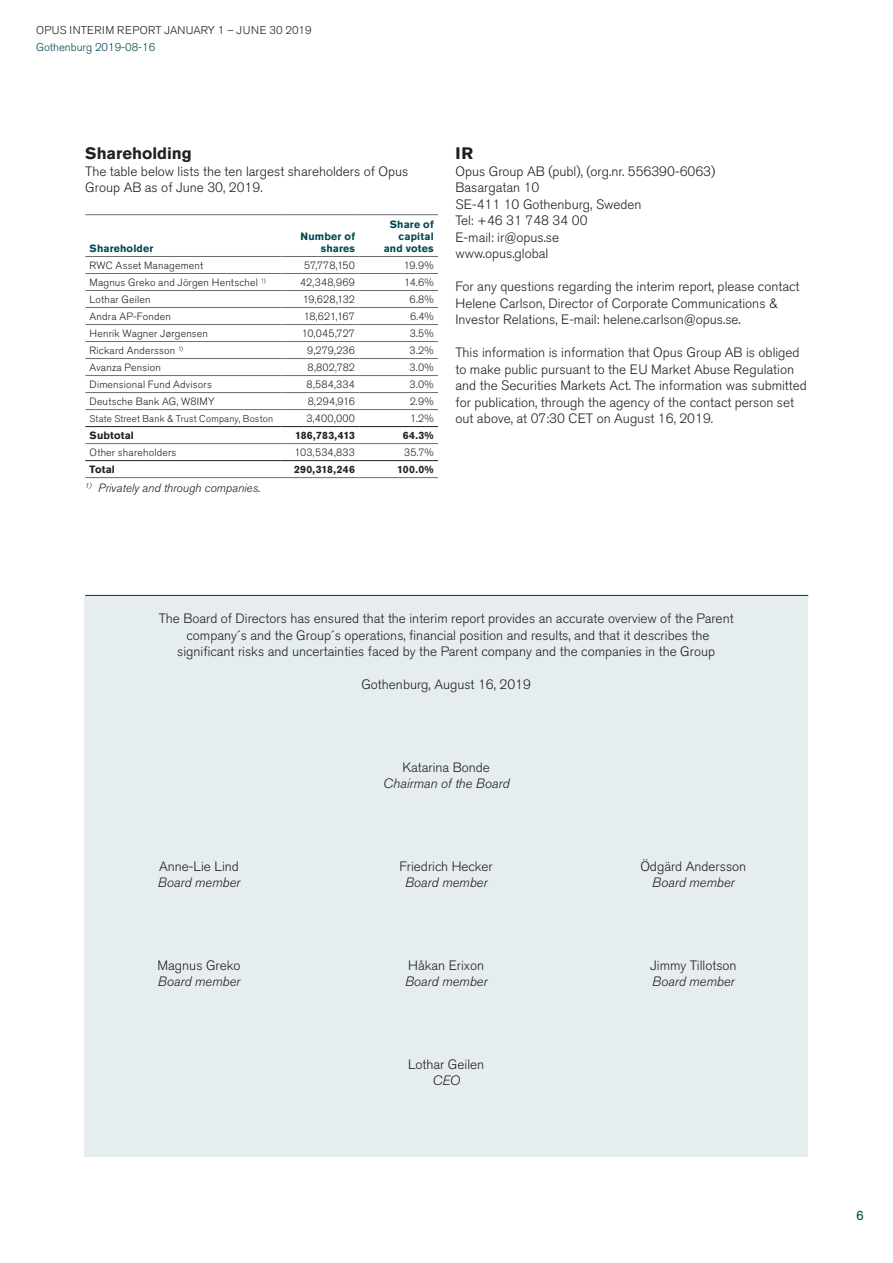
<style>
.page{position:relative;width:893px;height:1263px;background:#fff}
.page>*{position:absolute;margin:0;border:0;box-sizing:border-box;transform-origin:0 0}
.t1{font:700 16.5px "Akzidenz Grotesk BE";color:#231f20}
.t2{font:300 13.5px/16.5px "Akzidenz Grotesk BE";color:#231f20}
.t3{font:italic 300 13.5px "Akzidenz Grotesk BE";color:#231f20}
.t4{font:13.5px "Akzidenz Grotesk BE";color:#004851}
.t5{font:italic 300 12px "Akzidenz Grotesk BE";color:#231f20}
.t6{font:300 11.25px "Akzidenz Grotesk BE";letter-spacing:.01em;color:#231f20}
.t7{font:300 11.25px "Akzidenz Grotesk BE";color:#004851}
.Tabell_bröd_6_5_pt{font:300 10.5px "Akzidenz Grotesk BE";letter-spacing:.015em;color:#231f20}
.tabell_H1{font:700 10.5px/12px "Akzidenz Grotesk BE";letter-spacing:.015em;color:#004851;text-align:right}
.Tabell_bröd_6_5_pt-2{font:700 10.5px "Akzidenz Grotesk BE";letter-spacing:.015em;color:#231f20}
.Tabell_bröd_6_5_pt-3{font:700 10.5px "Akzidenz Grotesk BE";letter-spacing:-.005em;color:#231f20}
.Tabell_bröd_6_5_pt-4{font:300 9.75px "Akzidenz Grotesk BE";letter-spacing:.02em;color:#231f20}
.s1{font-style:italic}
</style>
<div class="page">
<hr style="left:85px;top:443px;width:196px;height:1px;background:#6c6d70">
<hr style="left:281px;top:443px;width:78px;height:1px;background:#6c6d70">
<hr style="left:359px;top:443px;width:79px;height:1px;background:#6c6d70">
<hr style="left:85px;top:214px;width:196px;height:1px;background:#6c6d70">
<hr style="left:281px;top:214px;width:78px;height:1px;background:#6c6d70">
<hr style="left:359px;top:214px;width:79px;height:1px;background:#6c6d70">
<hr style="left:85px;top:256px;width:196px;height:1px;background:#6c6d70">
<hr style="left:281px;top:256px;width:78px;height:1px;background:#6c6d70">
<hr style="left:359px;top:256px;width:79px;height:1px;background:#6c6d70">
<hr style="left:85px;top:477px;width:196px;height:1px;background:#6c6d70">
<hr style="left:281px;top:477px;width:78px;height:1px;background:#6c6d70">
<hr style="left:359px;top:477px;width:79px;height:1px;background:#6c6d70">
<hr style="left:85px;top:426px;width:196px;height:1px;background:#231f20">
<hr style="left:281px;top:426px;width:78px;height:1px;background:#231f20">
<hr style="left:359px;top:426px;width:79px;height:1px;background:#231f20">
<hr style="left:85px;top:460px;width:196px;height:1px;background:#231f20">
<hr style="left:281px;top:460px;width:78px;height:1px;background:#231f20">
<hr style="left:359px;top:460px;width:79px;height:1px;background:#231f20">
<hr style="left:85px;top:273px;width:196px;height:1px;background:#6c6d70">
<hr style="left:281px;top:273px;width:78px;height:1px;background:#6c6d70">
<hr style="left:359px;top:273px;width:79px;height:1px;background:#6c6d70">
<hr style="left:85px;top:290px;width:196px;height:1px;background:#6c6d70">
<hr style="left:281px;top:290px;width:78px;height:1px;background:#6c6d70">
<hr style="left:359px;top:290px;width:79px;height:1px;background:#6c6d70">
<hr style="left:85px;top:307px;width:196px;height:1px;background:#6c6d70">
<hr style="left:281px;top:307px;width:78px;height:1px;background:#6c6d70">
<hr style="left:359px;top:307px;width:79px;height:1px;background:#6c6d70">
<hr style="left:85px;top:324px;width:196px;height:1px;background:#6c6d70">
<hr style="left:281px;top:324px;width:78px;height:1px;background:#6c6d70">
<hr style="left:359px;top:324px;width:79px;height:1px;background:#6c6d70">
<hr style="left:85px;top:341px;width:196px;height:1px;background:#6c6d70">
<hr style="left:281px;top:341px;width:78px;height:1px;background:#6c6d70">
<hr style="left:359px;top:341px;width:79px;height:1px;background:#6c6d70">
<hr style="left:85px;top:358px;width:196px;height:1px;background:#6c6d70">
<hr style="left:281px;top:358px;width:78px;height:1px;background:#6c6d70">
<hr style="left:359px;top:358px;width:79px;height:1px;background:#6c6d70">
<hr style="left:85px;top:375px;width:196px;height:1px;background:#6c6d70">
<hr style="left:281px;top:375px;width:78px;height:1px;background:#6c6d70">
<hr style="left:359px;top:375px;width:79px;height:1px;background:#6c6d70">
<hr style="left:85px;top:392px;width:196px;height:1px;background:#6c6d70">
<hr style="left:281px;top:392px;width:78px;height:1px;background:#6c6d70">
<hr style="left:359px;top:392px;width:79px;height:1px;background:#6c6d70">
<hr style="left:85px;top:409px;width:196px;height:1px;background:#6c6d70">
<hr style="left:281px;top:409px;width:78px;height:1px;background:#6c6d70">
<hr style="left:359px;top:409px;width:79px;height:1px;background:#6c6d70">
<hr style="left:85px;top:595px;width:723px;height:1px;background:#004851">
<div style="left:84px;top:596px;width:724px;height:561px;background:#e6edee"></div>
<p class="t6" style="left:36px;top:24px;width:277px">OPUS INTERIM REPORT JANUARY 1 – JUNE 30 2019</p>
<p class="t7" style="left:36px;top:41px;width:121px">Gothenburg 2019-08-16</p>
<p class="t1" style="left:85px;top:144px;width:108px">Shareholding</p>
<p class="t2" style="left:85px;top:163px;width:325px">The table below lists the ten largest shareholders of Opus<br>Group AB as of June 30, 2019.</p>
<p class="tabell_H1" style="left:90px;top:243px;width:65px">Shareholder</p>
<p class="tabell_H1" style="left:301px;top:231px;width:56px">Number of shares</p>
<p class="tabell_H1" style="left:384px;top:219px;width:51px">Share of capital and votes</p>
<p class="Tabell_bröd_6_5_pt" style="left:90px;top:260px;width:115px">RWC Asset Management</p>
<p class="Tabell_bröd_6_5_pt" style="left:304px;top:260px;width:52px">57,778,150</p>
<p class="Tabell_bröd_6_5_pt" style="left:404px;top:260px;width:31px">19.9%</p>
<p class="Tabell_bröd_6_5_pt" style="left:90px;top:277px;width:178px">Magnus Greko and Jörgen Hentschel <sup>1)</sup></p>
<p class="Tabell_bröd_6_5_pt" style="left:300px;top:277px;width:56px">42,348,969</p>
<p class="Tabell_bröd_6_5_pt" style="left:404px;top:277px;width:31px">14.6%</p>
<p class="Tabell_bröd_6_5_pt" style="left:90px;top:294px;width:63px">Lothar Geilen</p>
<p class="Tabell_bröd_6_5_pt" style="left:303px;top:294px;width:54px">19,628,132</p>
<p class="Tabell_bröd_6_5_pt" style="left:409px;top:294px;width:26px">6.8%</p>
<p class="Tabell_bröd_6_5_pt" style="left:90px;top:311px;width:83px">Andra AP-Fonden</p>
<p class="Tabell_bröd_6_5_pt" style="left:304px;top:311px;width:53px">18,621,167</p>
<p class="Tabell_bröd_6_5_pt" style="left:410px;top:311px;width:25px">6.4%</p>
<p class="Tabell_bröd_6_5_pt" style="left:90px;top:328px;width:120px">Henrik Wagner Jørgensen</p>
<p class="Tabell_bröd_6_5_pt" style="left:302px;top:328px;width:55px">10,045,727</p>
<p class="Tabell_bröd_6_5_pt" style="left:410px;top:328px;width:26px">3.5%</p>
<p class="Tabell_bröd_6_5_pt" style="left:90px;top:345px;width:95px">Rickard Andersson <sup>1)</sup></p>
<p class="Tabell_bröd_6_5_pt" style="left:307px;top:345px;width:49px">9,279,236</p>
<p class="Tabell_bröd_6_5_pt" style="left:409px;top:345px;width:26px">3.2%</p>
<p class="Tabell_bröd_6_5_pt" style="left:90px;top:362px;width:73px">Avanza Pension</p>
<p class="Tabell_bröd_6_5_pt" style="left:307px;top:362px;width:49px">8,802,782</p>
<p class="Tabell_bröd_6_5_pt" style="left:410px;top:362px;width:26px">3.0%</p>
<p class="Tabell_bröd_6_5_pt" style="left:90px;top:379px;width:124px">Dimensional Fund Advisors</p>
<p class="Tabell_bröd_6_5_pt" style="left:306px;top:379px;width:50px">8,584,334</p>
<p class="Tabell_bröd_6_5_pt" style="left:410px;top:379px;width:26px">3.0%</p>
<p class="Tabell_bröd_6_5_pt" style="left:90px;top:396px;width:127px">Deutsche Bank AG, W8IMY</p>
<p class="Tabell_bröd_6_5_pt" style="left:308px;top:396px;width:49px">8,294,916</p>
<p class="Tabell_bröd_6_5_pt" style="left:410px;top:396px;width:26px">2.9%</p>
<p class="Tabell_bröd_6_5_pt-4" style="left:90px;top:413px;width:185px">State Street Bank &amp; Trust Company, Boston</p>
<p class="Tabell_bröd_6_5_pt" style="left:306px;top:413px;width:50px">3,400,000</p>
<p class="Tabell_bröd_6_5_pt" style="left:410px;top:413px;width:25px">1.2%</p>
<p class="Tabell_bröd_6_5_pt-2" style="left:90px;top:429px;width:46px">Subtotal</p>
<p class="Tabell_bröd_6_5_pt-3" style="left:295px;top:429px;width:62px">186,783,413</p>
<p class="Tabell_bröd_6_5_pt-2" style="left:403px;top:429px;width:33px">64.3%</p>
<p class="Tabell_bröd_6_5_pt" style="left:90px;top:447px;width:88px">Other shareholders</p>
<p class="Tabell_bröd_6_5_pt" style="left:294px;top:447px;width:62px">103,534,833</p>
<p class="Tabell_bröd_6_5_pt" style="left:404px;top:447px;width:31px">35.7%</p>
<p class="Tabell_bröd_6_5_pt-2" style="left:90px;top:464px;width:27px">Total</p>
<p class="Tabell_bröd_6_5_pt-2" style="left:294px;top:464px;width:63px">290,318,246</p>
<p class="Tabell_bröd_6_5_pt-2" style="left:397px;top:464px;width:38px">100.0%</p>
<p class="t5" style="left:85px;top:482px;width:177px"><sup>1)</sup> Privately and through companies.</p>
<p class="t1" style="left:455px;top:144px;width:19px">IR</p>
<p class="t2" style="left:455px;top:163px;width:261px">Opus Group AB (publ), (org.nr. 556390-6063)</p>
<p class="t2" style="left:455px;top:179px;width:85px">Basargatan 10</p>
<p class="t2" style="left:455px;top:196px;width:188px">SE-411 10 Gothenburg, Sweden</p>
<p class="t2" style="left:455px;top:212px;width:134px">Tel: +46 31 748 34 00</p>
<p class="t2" style="left:455px;top:229px;width:105px">E-mail: ir@opus.se</p>
<p class="t2" style="left:455px;top:245px;width:94px">www.opus.global</p>
<p class="t2" style="left:455px;top:278px;width:346px">For any questions regarding the interim report, please contact<br>Helene Carlson, Director of Corporate Communications &amp;<br>Investor Relations, E-mail: helene.carlson@opus.se.</p>
<p class="t2" style="left:455px;top:344px;width:353px">This information is information that Opus Group AB is obliged to make public pursuant to the EU Market Abuse Regulation and the Securities Markets Act. The information was submitted for publication, through the agency of the contact person set out above, at 07:30 CET on August 16, 2019<span class="s1">.</span></p>
<p class="t2" style="left:159px;top:610px;width:576px;text-align:center">The Board of Directors has ensured that the interim report provides an accurate overview of the Parent company´s and the Group´s operations, financial position and results, and that it describes the significant risks and uncertainties faced by the Parent company and the companies in the Group</p>
<p class="t2" style="left:361px;top:676px;width:171px">Gothenburg, August 16, 2019</p>
<p class="t2" style="left:159px;top:858px;width:81px">Anne-Lie Lind</p>
<p class="t3" style="left:158px;top:875px;width:84px">Board member</p>
<p class="t2" style="left:157px;top:957px;width:85px">Magnus Greko</p>
<p class="t3" style="left:158px;top:974px;width:84px">Board member</p>
<p class="t2" style="left:402px;top:759px;width:89px">Katarina Bonde</p>
<p class="t3" style="left:383px;top:776px;width:128px">Chairman of the Board</p>
<p class="t2" style="left:400px;top:858px;width:95px">Friedrich Hecker</p>
<p class="t3" style="left:405px;top:875px;width:84px">Board member</p>
<p class="t2" style="left:408px;top:957px;width:78px">Håkan Erixon</p>
<p class="t3" style="left:405px;top:974px;width:84px">Board member</p>
<p class="t2" style="left:408px;top:1056px;width:78px">Lothar Geilen</p>
<p class="t3" style="left:432px;top:1073px;width:29px">CEO</p>
<p class="t2" style="left:640px;top:858px;width:107px">Ödgärd Andersson</p>
<p class="t3" style="left:652px;top:875px;width:84px">Board member</p>
<p class="t2" style="left:650px;top:957px;width:88px">Jimmy Tillotson</p>
<p class="t3" style="left:652px;top:974px;width:84px">Board member</p>
<p class="t4" style="left:856px;top:1208px;width:9px">6</p>
</div>
